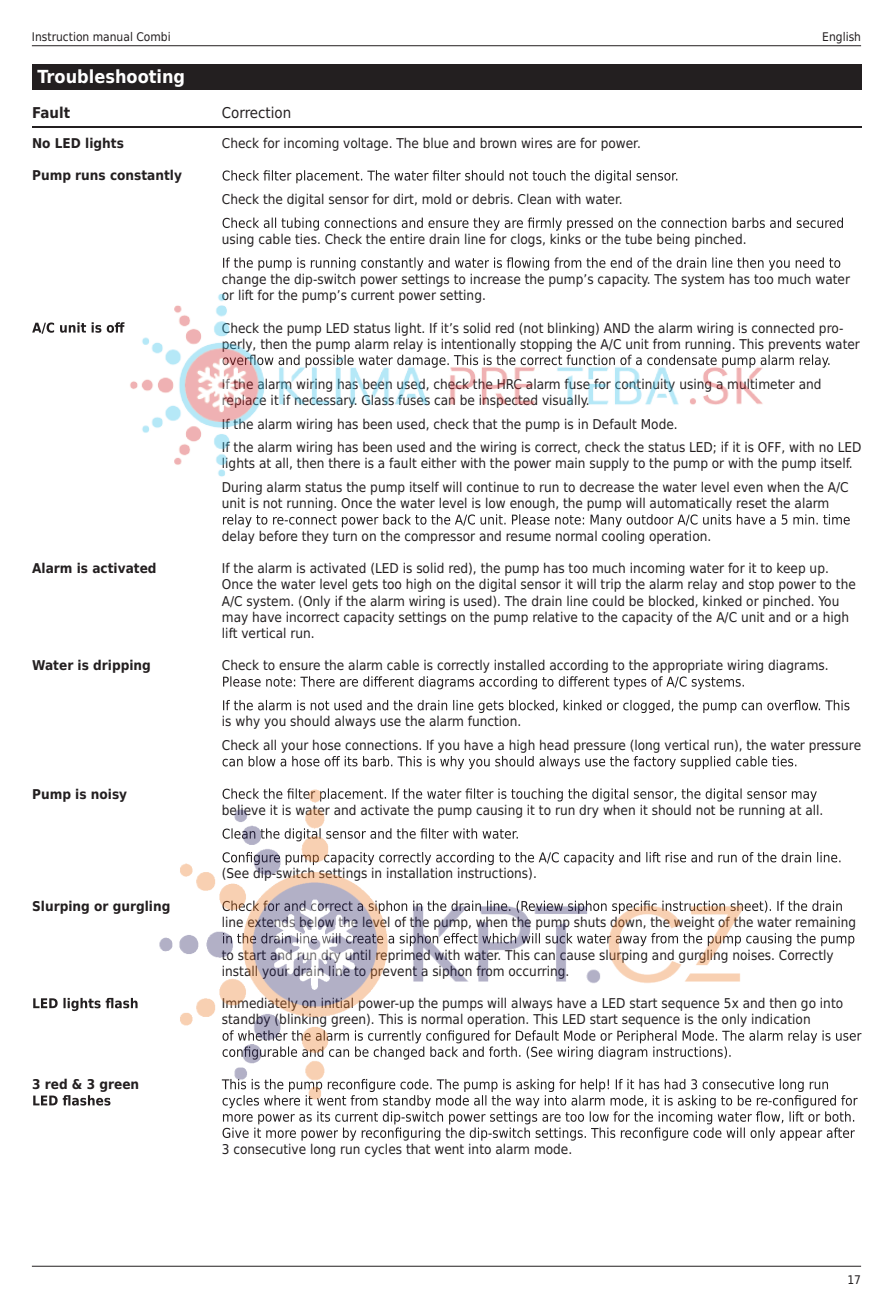
<style>
.page{position:relative;width:893px;height:1308px;background:#fff}
.page>*{position:absolute;margin:0;border:0;box-sizing:border-box;transform-origin:0 0}
.t1{font:700 18px "DejaVu Sans Condensed";color:#fff}
.t2{font:14.85px "DejaVu Sans Condensed";color:#231f20}
.t3{font:700 14.85px "DejaVu Sans Condensed";color:#231f20}
.t4{font:13.5px/16.2px "DejaVu Sans Condensed";color:#231f20}
.t5{font:700 13.5px "DejaVu Sans Condensed";color:#231f20}
.t6{font:11.92px "DejaVu Sans Condensed";color:#231f20}
</style>
<div class="page">
<hr style="left:32px;top:45px;width:829px;height:1px;background:#231f20">
<hr style="left:32px;top:1265px;width:829px;height:1px;background:#231f20">
<svg style="left:223px;top:170px;width:281px;height:13px"></svg>
<svg style="left:510px;top:170px;width:55px;height:11px"></svg>
<svg style="left:571px;top:170px;width:106px;height:13px"></svg>
<svg style="left:223px;top:217px;width:96px;height:14px"></svg>
<svg style="left:325px;top:217px;width:401px;height:14px"></svg>
<svg style="left:732px;top:217px;width:59px;height:11px"></svg>
<svg style="left:797px;top:217px;width:46px;height:11px"></svg>
<svg style="left:797px;top:257px;width:43px;height:11px"></svg>
<svg style="left:32px;top:322px;width:64px;height:12px"></svg>
<svg style="left:800px;top:355px;width:29px;height:13px"></svg>
<svg style="left:223px;top:514px;width:44px;height:13px"></svg>
<svg style="left:273px;top:514px;width:202px;height:13px"></svg>
<svg style="left:481px;top:514px;width:25px;height:10px"></svg>
<svg style="left:512px;top:514px;width:37px;height:10px"></svg>
<svg style="left:555px;top:515px;width:29px;height:9px"></svg>
<svg style="left:591px;top:514px;width:106px;height:13px"></svg>
<svg style="left:703px;top:514px;width:28px;height:10px"></svg>
<svg style="left:737px;top:514px;width:39px;height:10px"></svg>
<svg style="left:782px;top:514px;width:5px;height:10px"></svg>
<svg style="left:793px;top:514px;width:57px;height:10px"></svg>
<svg style="left:223px;top:676px;width:330px;height:13px"></svg>
<svg style="left:559px;top:676px;width:185px;height:13px"></svg>
<svg style="left:223px;top:700px;width:68px;height:10px"></svg>
<svg style="left:297px;top:700px;width:8px;height:10px"></svg>
<svg style="left:311px;top:700px;width:50px;height:10px"></svg>
<svg style="left:367px;top:700px;width:45px;height:10px"></svg>
<svg style="left:418px;top:700px;width:29px;height:10px"></svg>
<svg style="left:453px;top:700px;width:50px;height:13px"></svg>
<svg style="left:509px;top:700px;width:49px;height:12px"></svg>
<svg style="left:564px;top:700px;width:37px;height:10px"></svg>
<svg style="left:607px;top:700px;width:66px;height:13px"></svg>
<svg style="left:679px;top:700px;width:57px;height:13px"></svg>
<svg style="left:742px;top:700px;width:107px;height:10px"></svg>
<svg style="left:781px;top:758px;width:15px;height:8px"></svg>
<svg style="left:781px;top:791px;width:36px;height:10px"></svg>
<svg style="left:782px;top:852px;width:29px;height:10px"></svg>
<svg style="left:817px;top:852px;width:23px;height:10px"></svg>
<svg style="left:781px;top:900px;width:61px;height:11px"></svg>
<svg style="left:781px;top:935px;width:10px;height:11px"></svg>
<svg style="left:797px;top:933px;width:57px;height:13px"></svg>
<svg style="left:33px;top:998px;width:80px;height:13px"></svg>
<svg style="left:788px;top:1030px;width:42px;height:13px"></svg>
<svg style="left:836px;top:1033px;width:25px;height:7px"></svg>
<svg style="left:33px;top:1095px;width:77px;height:10px"></svg>
<svg style="left:781px;top:1081px;width:77px;height:59px"></svg>
<div style="left:32px;top:64px;width:829px;height:25px;background:#231f20"></div>
<hr style="left:32px;top:126px;width:830px;height:1px;background:#231f20">
<img style="left:113px;top:756px;width:668px;height:385px">
<img style="left:96px;top:257px;width:701px;height:220px">
<p class="t6" style="left:32px;top:27px;width:140px">Instruction manual Combi</p>
<p class="t6" style="left:822px;top:27px;width:40px">English</p>
<h1 class="t1" style="left:38px;top:62px;width:149px">Troubleshooting</h1>
<p class="t3" style="left:32px;top:100px;width:39px">Fault</p>
<p class="t2" style="left:222px;top:100px;width:71px">Correction</p>
<p class="t5" style="left:32px;top:132px;width:93px">No LED lights</p>
<p class="t4" style="left:222px;top:135px;width:420px">Check for incoming voltage. The blue and brown wires are for power.</p>
<p class="t5" style="left:32px;top:165px;width:151px">Pump runs constantly</p>
<p class="t4" style="left:222px;top:191px;width:402px">Check the digital sensor for dirt, mold or debris. Clean with water.</p>
<p class="t4" style="left:222px;top:231px;width:526px">using cable ties. Check the entire drain line for clogs, kinks or the tube being pinched.</p>
<p class="t4" style="left:222px;top:271px;width:630px">change the dip-switch power settings to increase the pump’s capacity. The system has too much water or lift for the pump’s current power setting.</p>
<p class="t4" style="left:222px;top:319px;width:640px">Check the pump LED status light. If it’s solid red (not blinking) AND the alarm wiring is connected pro&shy;perly, then the pump alarm relay is intentionally stopping the A/C unit from running. This prevents water</p>
<p class="t4" style="left:222px;top:375px;width:601px">If the alarm wiring has been used, check the HRC alarm fuse for continuity using a multimeter and replace it if necessary. Glass fuses can be inspected visually.</p>
<p class="t4" style="left:222px;top:411px;width:641px;line-height:23.6px">If the alarm wiring has been used, check that the pump is in Default Mode.<br>If the alarm wiring has been used and the wiring is correct, check the status LED; if it is OFF, with no LED</p>
<p class="t4" style="left:222px;top:451px;width:632px;line-height:23.6px">lights at all, then there is a fault either with the power main supply to the pump or with the pump itself.<br>During alarm status the pump itself will continue to run to decrease the water level even when the A/C</p>
<p class="t4" style="left:222px;top:495px;width:609px">unit is not running. Once the water level is low enough, the pump will automatically reset the alarm</p>
<p class="t4" style="left:222px;top:527px;width:491px">delay before they turn on the compressor and resume normal cooling operation.</p>
<p class="t5" style="left:32px;top:557px;width:126px">Alarm is activated</p>
<p class="t4" style="left:222px;top:560px;width:635px">If the alarm is activated (LED is solid red), the pump has too much incoming water for it to keep up.<br>Once the water level gets too high on the digital sensor it will trip the alarm relay and stop power to the A/C system. (Only if the alarm wiring is used). The drain line could be blocked, kinked or pinched. You may have incorrect capacity settings on the pump relative to the capacity of the A/C unit and or a high lift vertical run.</p>
<p class="t5" style="left:32px;top:654px;width:120px">Water is dripping</p>
<p class="t4" style="left:222px;top:657px;width:608px">Check to ensure the alarm cable is correctly installed according to the appropriate wiring diagrams.</p>
<p class="t5" style="left:32px;top:783px;width:97px">Pump is noisy</p>
<p class="t5" style="left:32px;top:895px;width:140px">Slurping or gurgling</p>
<p class="t5" style="left:32px;top:1073px;width:109px">3 red &amp; 3 green</p>
<p class="t4" style="left:222px;top:709px;width:641px;line-height:23.6px">is why you should always use the alarm function.<br>Check all your hose connections. If you have a high head pressure (long vertical run), the water pressure</p>
<p class="t4" style="left:222px;top:801px;width:603px">believe it is water and activate the pump causing it to run dry when it should not be running at all.</p>
<p class="t4" style="left:222px;top:865px;width:316px">(See dip-switch settings in installation instructions).</p>
<p class="t4" style="left:222px;top:914px;width:636px">line extends below the level of the pump, when the pump shuts down, the weight of the water remaining</p>
<p class="t4" style="left:222px;top:946px;width:613px">to start and run dry until reprimed with water. This can cause slurping and gurgling noises. Correctly install your drain line to prevent a siphon from occurring.</p>
<p class="t4" style="left:222px;top:995px;width:623px">Immediately on initial power-up the pumps will always have a LED start sequence 5x and then go into standby (blinking green). This is normal operation. This LED start sequence is the only indication</p>
<p class="t4" style="left:222px;top:1140px;width:352px">3 consecutive long run cycles that went into alarm mode.</p>
<p class="t6" style="left:847px;top:1269px;width:15px">17</p>
</div>
